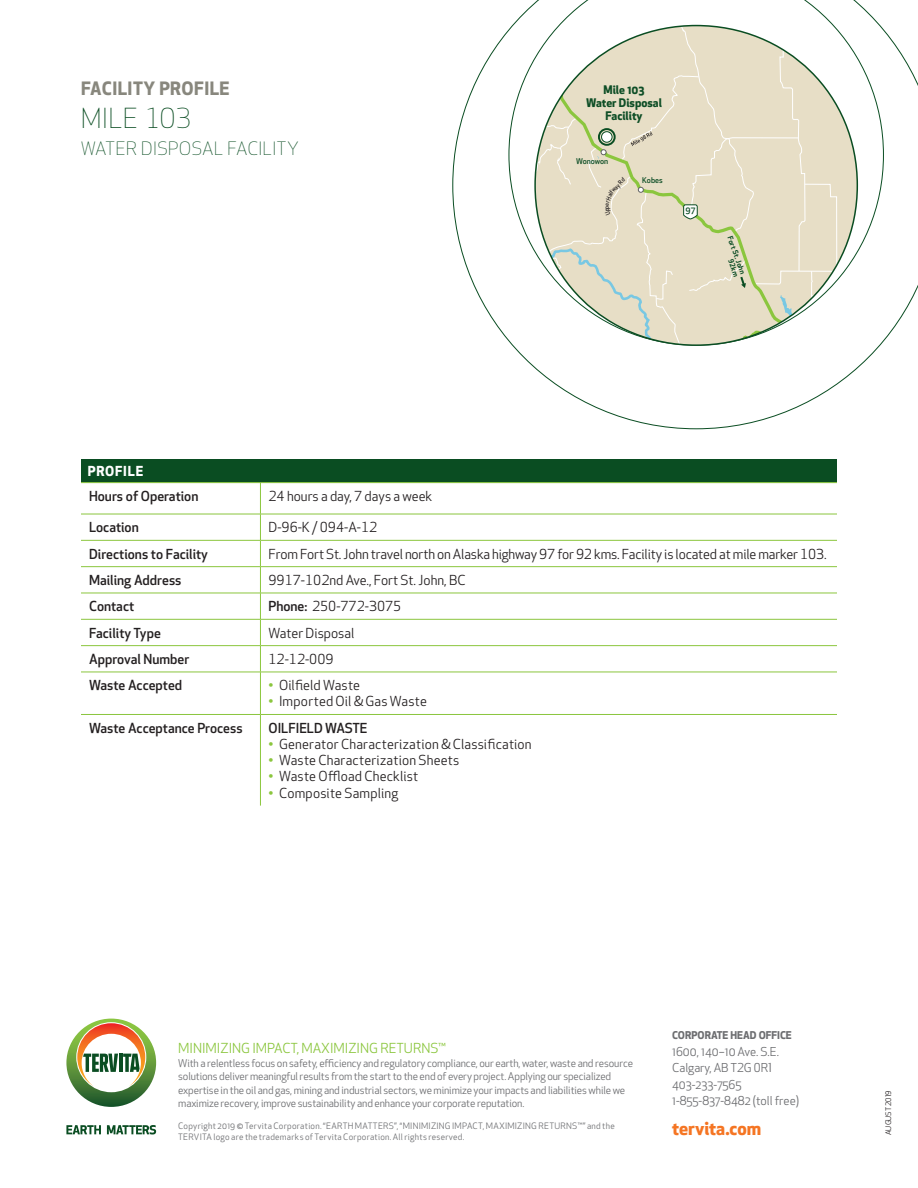
<style>
.page{position:relative;width:918px;height:1188px;background:#fff}
.page>*{position:absolute;margin:0;border:0;box-sizing:border-box;transform-origin:0 0}
.Head_Main{font:300 27px "Apex New";letter-spacing:.025em;color:#0a4d22}
.Head_Main-2{font:300 18px "Apex New";letter-spacing:.03em;color:#0a4d22}
.Head_Main-3{font:700 18px "Apex New";letter-spacing:.025em;color:#88877d}
.t1{font:700 18px "Apex New";color:#f57523}
.Table_Book{font:13.5px "Apex New";color:#231f20}
.Table_Medium{font:500 13.5px "Apex New";color:#231f20}
.t2{font:13.5px "Apex New";color:#8bc63e}
.Table_Book-2{font:500 13.5px "Apex New";color:#231f20}
.Table_Head{font:700 13.5px "Apex New";letter-spacing:.06em;color:#fff}
.t3{font:12px/16.5px "Apex New";color:#6c6d70}
.t4{font:700 11.55px/12.9px "Apex New";color:#0e4e26;text-align:center}
.t5{font:10.5px/13.5px "Apex New";letter-spacing:-.01em;color:#6c6d70}
.t6{font:700 10.5px "Apex New";color:#6c6d70}
.t7{font:8.7px/10.5px "Apex New";letter-spacing:.03em;color:#6c6d70}
.t8{font:500 8.7px "Apex New";color:#0e4e26}
.t9{font:500 7.8px "Apex New";color:#0e4e26}
.t10{font:7.5px "Apex New";color:#231f20}
.t11{font:700 7.05px/7.2px "Apex Sans";color:#0e4e26;text-align:right}
.t12{font:500 6.15px "Apex New";color:#231f20;scale:.87 1}
.s1{font-weight:500}
.s2{color:#8bc63e}
</style>
<div class="page">
<svg style="left:66px;top:1125px;width:35px;height:9px"></svg>
<svg style="left:107px;top:1125px;width:49px;height:10px"></svg>
<svg style="left:66px;top:1019px;width:90px;height:88px"></svg>
<svg style="left:453px;top:29px;width:465px;height:400px"></svg>
<svg style="left:509px;top:0;width:375px;height:345px"></svg>
<div style="left:81px;top:459px;width:756px;height:23px;background:#0a4d22"></div>
<hr style="left:81px;top:482px;width:179px;height:1px;background:#8bc63e">
<hr style="left:260px;top:482px;width:577px;height:1px;background:#8bc63e">
<hr style="left:260px;top:483px;width:1px;height:31px;background:#8bc63e">
<hr style="left:81px;top:514px;width:179px;height:1px;background:#8bc63e">
<hr style="left:260px;top:514px;width:577px;height:1px;background:#8bc63e">
<hr style="left:81px;top:540px;width:179px;height:1px;background:#8bc63e">
<hr style="left:260px;top:540px;width:577px;height:1px;background:#8bc63e">
<hr style="left:81px;top:566px;width:179px;height:1px;background:#8bc63e">
<hr style="left:260px;top:566px;width:577px;height:1px;background:#8bc63e">
<hr style="left:81px;top:593px;width:179px;height:1px;background:#8bc63e">
<hr style="left:260px;top:593px;width:577px;height:1px;background:#8bc63e">
<hr style="left:81px;top:619px;width:179px;height:1px;background:#8bc63e">
<hr style="left:260px;top:619px;width:577px;height:1px;background:#8bc63e">
<hr style="left:260px;top:672px;width:1px;height:42px;background:#8bc63e">
<hr style="left:260px;top:715px;width:1px;height:91px;background:#8bc63e">
<hr style="left:81px;top:645px;width:179px;height:1px;background:#8bc63e">
<hr style="left:260px;top:645px;width:577px;height:1px;background:#8bc63e">
<hr style="left:81px;top:672px;width:179px;height:1px;background:#8bc63e">
<hr style="left:260px;top:672px;width:577px;height:1px;background:#8bc63e">
<hr style="left:81px;top:714px;width:179px;height:1px;background:#8bc63e">
<hr style="left:260px;top:714px;width:577px;height:1px;background:#8bc63e">
<svg style="left:260px;top:514px;width:1px;height:158px"></svg>
<svg style="left:535px;top:26px;width:322px;height:319px"></svg>
<p class="Head_Main-3" style="left:81px;top:75px;width:150px">FACILITY PROFILE</p>
<p class="Head_Main" style="left:81px;top:102px;width:112px">MILE 103</p>
<p class="Head_Main-2" style="left:81px;top:138px;width:219px">WATER DISPOSAL FACILITY</p>
<p class="t4" style="left:586px;top:83px;width:77px">Mile 103<br>Water Disposal<br>Facility</p>
<p class="t9" style="left:576px;top:156px;width:34px">Wonowon</p>
<p class="t12" style="left:602px;top:209px;width:5px;rotate:-90deg">p</p>
<p class="t9" style="left:642px;top:175px;width:22px">Kobes</p>
<p class="t8" style="left:686px;top:204px;width:11px">97</p>
<p class="t11" style="left:733px;top:235px;width:42px;rotate:70deg">Fort St. John<br>92km</p>
<p class="Table_Head" style="left:88px;top:461px;width:57px">PROFILE</p>
<p class="Table_Medium" style="left:89px;top:487px;width:111px">Hours of Operation</p>
<p class="Table_Book" style="left:269px;top:487px;width:165px">24 hours a day, 7 days a week</p>
<p class="Table_Medium" style="left:89px;top:518px;width:51px">Location</p>
<p class="Table_Book" style="left:269px;top:519px;width:110px">D-96-K / 094-A-12</p>
<p class="Table_Medium" style="left:89px;top:545px;width:120px">Directions to Facility</p>
<p class="Table_Book" style="left:269px;top:545px;width:560px">From Fort St. John travel north on Alaska highway 97 for 92 kms. Facility is located at mile marker 103.</p>
<p class="Table_Medium" style="left:89px;top:571px;width:94px">Mailing Address</p>
<p class="Table_Book" style="left:269px;top:571px;width:199px">9917-102nd Ave., Fort St. John, BC</p>
<p class="Table_Medium" style="left:89px;top:597px;width:47px">Contact</p>
<p class="Table_Book" style="left:269px;top:598px;width:134px"><span class="s1">Phone:</span> 250-772-3075</p>
<p class="Table_Medium" style="left:89px;top:624px;width:73px">Facility Type</p>
<p class="Table_Book" style="left:269px;top:624px;width:87px">Water Disposal</p>
<p class="Table_Medium" style="left:89px;top:650px;width:102px">Approval Number</p>
<p class="Table_Book" style="left:269px;top:650px;width:67px">12-12-009</p>
<p class="Table_Medium" style="left:89px;top:676px;width:95px">Waste Accepted</p>
<p class="Table_Book" style="left:269px;top:677px;width:93px"><span class="s2">•</span> Oilfield Waste</p>
<p class="Table_Book" style="left:269px;top:693px;width:160px"><span class="s2">•</span> Imported Oil &amp; Gas Waste</p>
<p class="Table_Medium" style="left:89px;top:719px;width:155px">Waste Acceptance Process</p>
<p class="Table_Book-2" style="left:269px;top:719px;width:100px">OILFIELD WASTE</p>
<p class="Table_Book" style="left:269px;top:735px;width:265px"><span class="s2">•</span> Generator Characterization &amp; Classification</p>
<p class="Table_Book" style="left:269px;top:752px;width:192px"><span class="s2">•</span> Waste Characterization Sheets</p>
<p class="Table_Book" style="left:269px;top:768px;width:151px"><span class="s2">•</span> Waste Offload Checklist</p>
<p class="Table_Book" style="left:269px;top:784px;width:131px"><span class="s2">•</span> Composite Sampling</p>
<p class="t2" style="left:178px;top:1040px;width:269px">MINIMIZING IMPACT, MAXIMIZING RETURNS™</p>
<p class="t5" style="left:178px;top:1056px;width:457px">With a relentless focus on safety, efficiency and regulatory compliance, our earth, water, waste and resource solutions deliver meaningful results from the start to the end of every project. Applying our specialized expertise in the oil and gas, mining and industrial sectors, we minimize your impacts and liabilities while we maximize recovery, improve sustainability and enhance your corporate reputation.</p>
<p class="t7" style="left:178px;top:1121px;width:438px">Copyright 2019 © Tervita Corporation. “EARTH MATTERS”, “MINIMIZING IMPACT, MAXIMIZING RETURNS™” and the<br>TERVITA logo are the trademarks of Tervita Corporation. All rights reserved.</p>
<p class="t6" style="left:672px;top:1028px;width:121px">CORPORATE HEAD OFFICE</p>
<p class="t3" style="left:672px;top:1043px;width:129px">1600, 140–10 Ave. S.E.<br>Calgary, AB T2G 0R1<br>403-233-7565<br>1-855-837-8482 (toll free)</p>
<h2 class="t1" style="left:672px;top:1115px;width:91px">tervita.com</h2>
<p class="t10" style="left:884px;top:1135px;width:46px;rotate:-90deg">AUGUST 2019</p>
</div>
